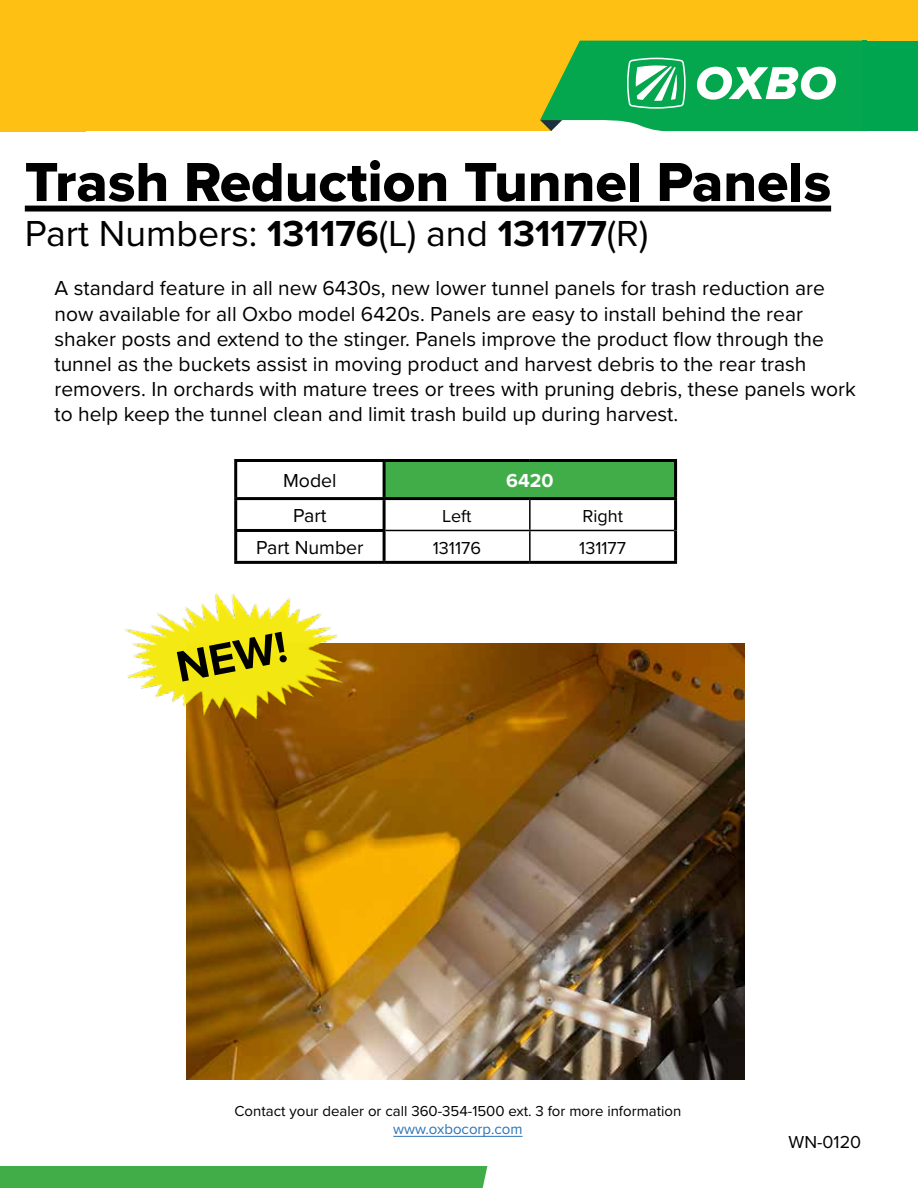
<style>
.page{position:relative;width:918px;height:1188px;background:#fff}
.page>*{position:absolute;margin:0;border:0;box-sizing:border-box;transform-origin:0 0}
.t1{font:57px "Proxima Nova Extrabld";color:#000}
.t2{font:700 45px "Proxima Nova";color:#000}
.t3{font:37.5px "Proxima Nova";color:#000}
.t4{font:21px/25.2px "Proxima Nova";color:#000}
.t5{font:19.5px "Proxima Nova";color:#000}
.t6{font:700 19.5px "Proxima Nova";color:#fff}
.t7{font:18px "Proxima Nova";color:#000}
.t8{font:15px "Proxima Nova";color:#000}
.t9{font:15px "Proxima Nova";color:#2e74b5}
.s1{font-weight:700}
</style>
<div class="page">
<div style="left:546px;top:11px;width:323px;height:90px;background:#fec113"></div>
<div style="left:82px;top:11px;width:470px;height:120px;background:#fec113"></div>
<svg style="left:540px;top:41px;width:322px;height:90px;background:#3bb565"></svg>
<div style="left:862px;top:41px;width:56px;height:90px;background:#00a64f"></div>
<div style="left:867px;top:11px;width:51px;height:30px;background:#fec113"></div>
<div style="left:84px;top:0;width:834px;height:17px;background:#fec113"></div>
<div style="left:0;top:0;width:86px;height:131px;background:#fec113"></div>
<div style="left:0;top:1166px;width:500px;height:22px;background:#41ad49"></div>
<svg style="left:482px;top:1166px;width:18px;height:22px"></svg>
<img style="left:187px;top:643px;width:557px;height:436px">
<div style="left:25px;top:206px;width:806px;height:6px;background:#000"></div>
<hr style="left:393px;top:1136px;width:130px;height:1px;background:#2e74b5">
<img style="left:124px;top:593px;width:226px;height:149px">
<div style="left:384px;top:460px;width:292px;height:39px;background:#41ad49"></div>
<hr style="left:383px;top:462px;width:3px;height:35px;background:#000">
<hr style="left:383px;top:500px;width:3px;height:29px;background:#000">
<hr style="left:383px;top:532px;width:3px;height:29px;background:#000">
<hr style="left:234px;top:497px;width:150px;height:3px;background:#000">
<hr style="left:384px;top:497px;width:146px;height:3px;background:#000">
<hr style="left:530px;top:497px;width:147px;height:3px;background:#000">
<hr style="left:234px;top:529px;width:152px;height:3px;background:#000">
<hr style="left:529px;top:500px;width:2px;height:30px;background:#000">
<hr style="left:386px;top:530px;width:144px;height:1px;background:#000">
<hr style="left:530px;top:530px;width:144px;height:1px;background:#000">
<hr style="left:529px;top:531px;width:2px;height:30px;background:#000">
<hr style="left:234px;top:459px;width:150px;height:3px;background:#000">
<hr style="left:234px;top:462px;width:3px;height:35px;background:#000">
<hr style="left:384px;top:459px;width:146px;height:3px;background:#000">
<hr style="left:530px;top:459px;width:147px;height:3px;background:#000">
<hr style="left:674px;top:462px;width:3px;height:35px;background:#000">
<hr style="left:234px;top:500px;width:3px;height:29px;background:#000">
<hr style="left:674px;top:500px;width:3px;height:30px;background:#000">
<hr style="left:234px;top:532px;width:3px;height:29px;background:#000">
<hr style="left:674px;top:530px;width:3px;height:31px;background:#000">
<hr style="left:234px;top:561px;width:150px;height:3px;background:#000">
<hr style="left:384px;top:561px;width:146px;height:3px;background:#000">
<hr style="left:530px;top:561px;width:147px;height:3px;background:#000">
<h1 class="t1" style="left:25px;top:140px;width:808px">Trash Reduction Tunnel Panels</h1>
<h3 class="t3" style="left:25px;top:206px;width:625px">Part Numbers: <span class="s1">131176</span>(L) and <span class="s1">131177</span>(R)</h3>
<p class="t4" style="left:55px;top:275px;width:803px">A standard feature in all new 6430s, new lower tunnel panels for trash reduction are now available for all Oxbo model 6420s. Panels are easy to install behind the rear shaker posts and extend to the stinger. Panels improve the product flow through the tunnel as the buckets assist in moving product and harvest debris to the rear trash removers. In orchards with mature trees or trees with pruning debris, these panels work to help keep the tunnel clean and limit trash build up during harvest.</p>
<p class="t5" style="left:283px;top:466px;width:55px">Model</p>
<p class="t6" style="left:506px;top:466px;width:49px">6420</p>
<p class="t5" style="left:293px;top:501px;width:35px">Part</p>
<p class="t7" style="left:442px;top:502px;width:31px">Left</p>
<p class="t7" style="left:582px;top:502px;width:42px">Right</p>
<p class="t5" style="left:256px;top:533px;width:109px">Part Number</p>
<p class="t7" style="left:433px;top:534px;width:50px">131176</p>
<p class="t7" style="left:579px;top:534px;width:48px">131177</p>
<h2 class="t2" style="left:170px;top:634px;width:113px;rotate:-11deg">NEW!</h2>
<p class="t8" style="left:234px;top:1100px;width:449px">Contact your dealer or call 360-354-1500 ext. 3 for more information</p>
<p class="t9" style="left:393px;top:1118px;width:131px">www.oxbocorp.com</p>
<p class="t7" style="left:789px;top:1129px;width:74px">WN-0120</p>
</div>
